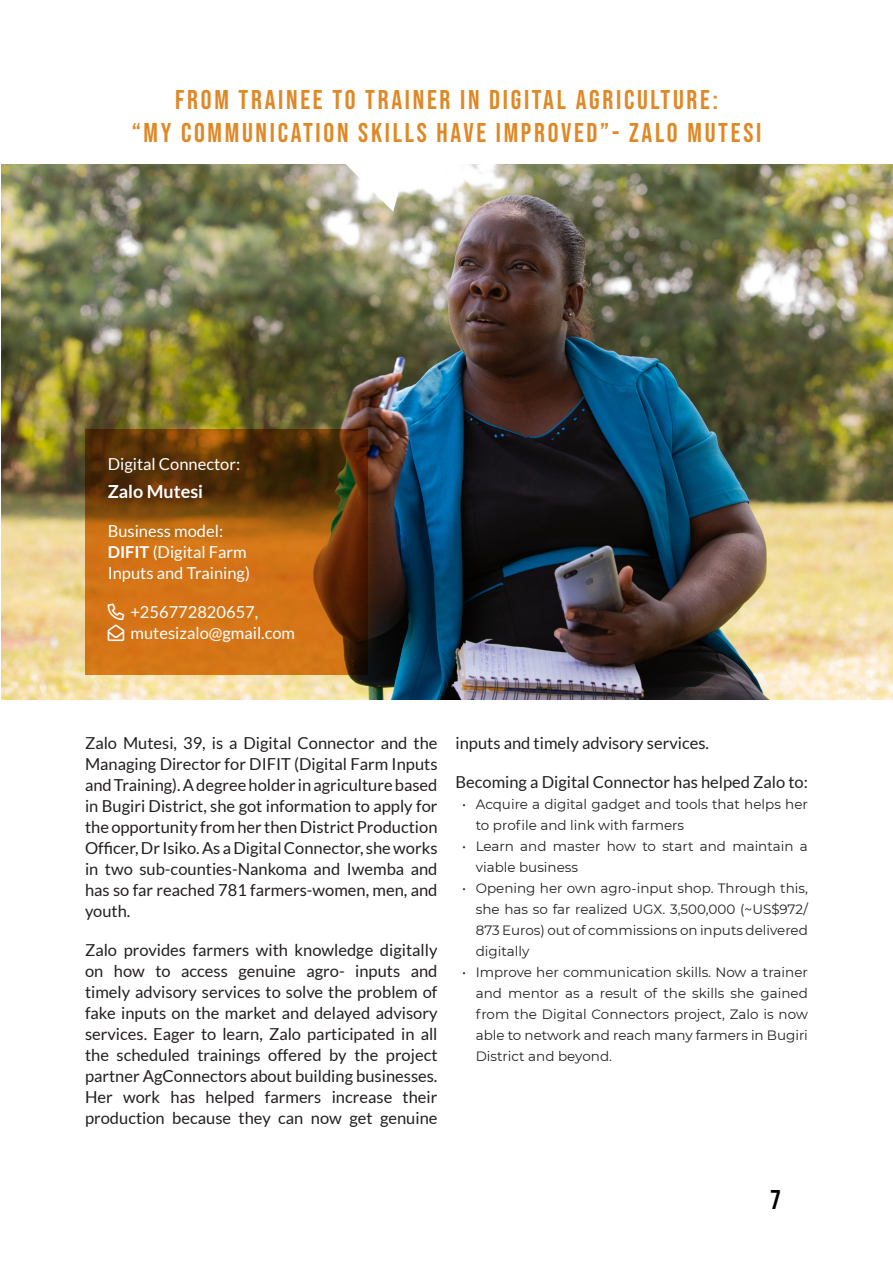
<style>
.page{position:relative;width:893px;height:1263px;background:#fff}
.page>*{position:absolute;margin:0;border:0;box-sizing:border-box;transform-origin:0 0}
.TITLES_SMALL{font:27px "Bebas Neue";letter-spacing:.1em;color:#df8825}
.t1{font:27px "Bebas Neue";color:#000001}
.MAIN_PARAGRAPH_STYLE{font:700 18px "Lato";color:#fff}
.MAIN_PARAGRAPH_STYLE-2{font:16.5px/21px "Lato";color:#231f20;text-align:justify}
.MAIN_PARAGRAPH_STYLE-3{font:16.5px "Lato";color:#fff}
.t2{font:13.5px/21px "Montserrat";color:#231f20}
.s1{font-weight:700}
</style>
<div class="page">
<img style="left:1px;top:164px;width:892px;height:535px">
<svg style="left:85px;top:429px;width:282px;height:246px;background:#9a550f"></svg>
<svg style="left:311px;top:164px;width:112px;height:48px"></svg>
<svg style="left:108px;top:603px;width:16px;height:38px"></svg>
<p class="TITLES_SMALL" style="left:175px;top:85px;width:544px">FROM TRAINEE TO TRAINER IN DIGITAL AGRICULTURE:</p>
<p class="TITLES_SMALL" style="left:132px;top:117px;width:631px">“MY COMMUNICATION SKILLS HAVE IMPROVED”- ZALO MUTESI</p>
<p class="MAIN_PARAGRAPH_STYLE-3" style="left:108px;top:455px;width:134px">Digital Connector:</p>
<p class="MAIN_PARAGRAPH_STYLE" style="left:108px;top:481px;width:97px">Zalo Mutesi</p>
<p class="MAIN_PARAGRAPH_STYLE-3" style="left:108px;top:521px;width:117px">Business model:</p>
<p class="MAIN_PARAGRAPH_STYLE-3" style="left:108px;top:542px;width:141px"><span class="s1">DIFIT</span> (Digital Farm</p>
<p class="MAIN_PARAGRAPH_STYLE-3" style="left:108px;top:563px;width:144px">Inputs and Training)</p>
<p class="MAIN_PARAGRAPH_STYLE-3" style="left:108px;top:602px;width:152px">★ +256772820657,</p>
<p class="MAIN_PARAGRAPH_STYLE-3" style="left:131px;top:623px;width:166px">mutesizalo@gmail.com</p>
<p class="MAIN_PARAGRAPH_STYLE-2" style="left:85px;top:732px;width:354px">Zalo Mutesi, 39, is a Digital Connector and the Managing Director for DIFIT (Digital Farm Inputs and Training). A degree holder in agriculture based in Bugiri District, she got information to apply for the opportunity from her then District Production Officer, Dr Isiko. As a Digital Connector, she works in two sub-counties-Nankoma and Iwemba and has so far reached 781 farmers-women, men, and youth.</p>
<p class="MAIN_PARAGRAPH_STYLE-2" style="left:85px;top:939px;width:354px">Zalo provides farmers with knowledge digitally on how to access genuine agro- inputs and timely advisory services to solve the problem of fake inputs on the market and delayed advisory services. Eager to learn, Zalo participated in all the scheduled trainings offered by the project partner AgConnectors about building businesses.<br>Her work has helped farmers increase their production because they can now get genuine</p>
<p class="MAIN_PARAGRAPH_STYLE-2" style="left:455px;top:732px;width:255px">inputs and timely advisory services.</p>
<p class="MAIN_PARAGRAPH_STYLE-2" style="left:455px;top:771px;width:354px">Becoming a Digital Connector has helped Zalo to:</p>
<p class="t2" style="left:476px;top:793px;width:334px;text-indent:-14px">• Acquire a digital gadget and tools that helps her to profile and link with farmers</p>
<p class="t2" style="left:476px;top:835px;width:334px;text-indent:-14px">• Learn and master how to start and maintain a viable business</p>
<p class="t2" style="left:476px;top:877px;width:334px;text-align:justify;text-indent:-14px">• Opening her own agro-input shop. Through this, she has so far realized UGX. 3,500,000 (~US$972/ 873 Euros) out of commissions on inputs delivered digitally</p>
<p class="t2" style="left:476px;top:961px;width:334px;text-align:justify;text-indent:-14px">• Improve her communication skills. Now a trainer and mentor as a result of the skills she gained from the Digital Connectors project, Zalo is now able to network and reach many farmers in Bugiri District and beyond.</p>
<h1 class="t1" style="left:770px;top:1184px;width:12px">7</h1>
</div>
